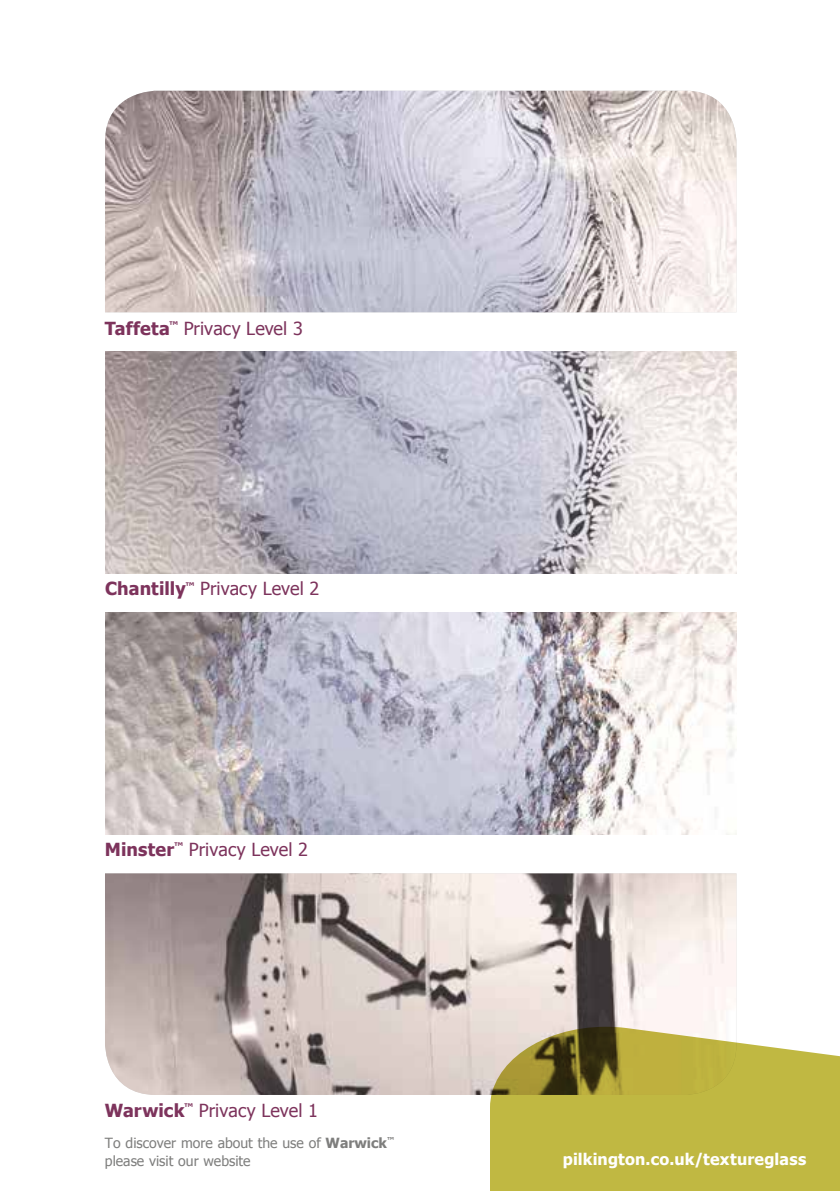
<style>
.page{position:relative;width:840px;height:1191px;background:#fff}
.page>*{position:absolute;margin:0;border:0;box-sizing:border-box;transform-origin:0 0}
.t1{font:18px "Tahoma";letter-spacing:.005em;color:#7d335c}
.t2{font:700 16px "Tahoma";letter-spacing:.015em;color:#fff}
.t3{font:14px/18px "Tahoma";color:#7e7e7d}
.s1{font-weight:700}
</style>
<div class="page">
<img style="left:105px;top:873px;width:631px;height:222px">
<img style="left:105px;top:612px;width:631px;height:222px">
<img style="left:105px;top:351px;width:631px;height:222px">
<img style="left:105px;top:91px;width:631px;height:221px">
<svg style="left:489px;top:1026px;width:350px;height:165px;fill:#c0b842"></svg>
<p class="t1" style="left:105px;top:316px;width:199px"><span class="s1">Taffeta</span><sup>™</sup> Privacy Level 3</p>
<p class="t1" style="left:105px;top:577px;width:216px"><span class="s1">Chantilly</span><sup>™</sup> Privacy Level 2</p>
<p class="t1" style="left:105px;top:837px;width:204px"><span class="s1">Minster</span><sup>™</sup> Privacy Level 2</p>
<p class="t1" style="left:105px;top:1098px;width:214px"><span class="s1">Warwick</span><sup>™</sup> Privacy Level 1</p>
<p class="t3" style="left:105px;top:1133px;width:290px">To discover more about the use of <span class="s1">Warwick</span><sup>™ </sup>please visit our website</p>
<p class="t2" style="left:562px;top:1147px;width:245px">pilkington.co.uk/textureglass</p>
</div>
